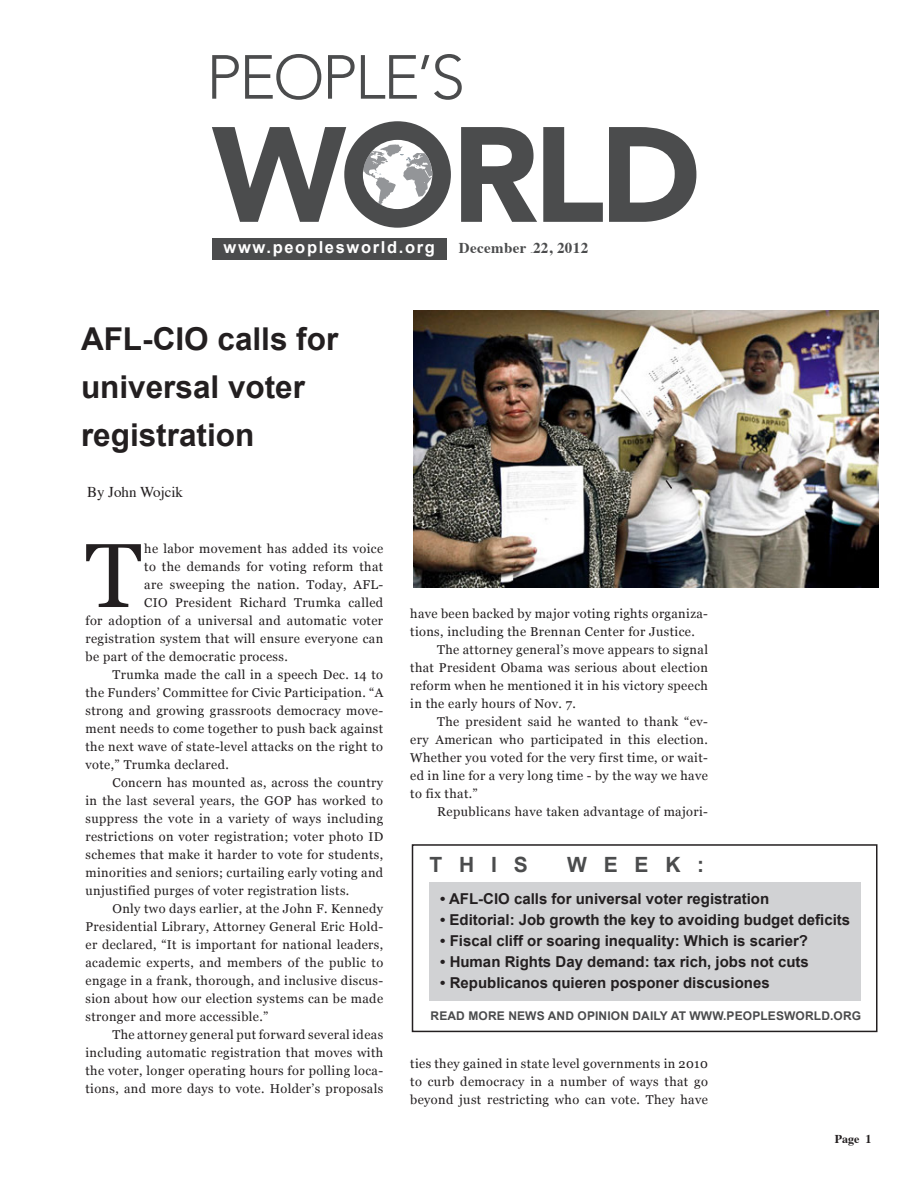
<style>
.page{position:relative;width:918px;height:1188px;background:#fff}
.page>*{position:absolute;margin:0;border:0;box-sizing:border-box;transform-origin:0 0}
.caps_paragraph{font:90.75px "Georgia";color:#231f20}
.title_arial-medium{font:700 31.5px "Arial";color:#231f20}
.title_arial-Tiny{font:700 21px "Arial";letter-spacing:.8em;color:#4b4c4d}
.t1{font:700 16.5px "Arial";letter-spacing:.1em;color:#fff}
.t2{font:700 15px "Arial";color:#231f20}
.by_line{font:700 15px "Times";letter-spacing:.025em;color:#4b4c4d}
.by_line-2{font:15px "Times";color:#231f20}
.body-text{font:12.75px/18px "Georgia";letter-spacing:.03em;color:#231f20;text-align:justify}
.caps_paragraph-2{font:12.75px "Georgia";letter-spacing:.03em;color:#231f20}
.title_arial-Tiny-2{font:700 12px "Arial";letter-spacing:.01em;color:#4b4c4d}
.by_line-3{font:700 12px "Times";color:#231f20}
.by_line-4{font:700 1.5px "Times";color:#4b4c4d}
</style>
<div class="page">
<div style="left:212px;top:238px;width:235px;height:21px;background:#4b4c4d"></div>
<svg style="left:212px;top:55px;width:27px;height:44px"></svg>
<svg style="left:245px;top:54px;width:76px;height:46px"></svg>
<svg style="left:328px;top:55px;width:27px;height:44px"></svg>
<svg style="left:361px;top:54px;width:101px;height:46px"></svg>
<svg style="left:461px;top:127px;width:76px;height:95px"></svg>
<svg style="left:543px;top:127px;width:60px;height:95px"></svg>
<svg style="left:609px;top:127px;width:87px;height:95px"></svg>
<svg style="left:212px;top:121px;width:239px;height:107px"></svg>
<div style="left:429px;top:882px;width:432px;height:119px;background:#d1d2d4"></div>
<div style="left:412px;top:844px;width:466px;height:188px;border:2px solid #231f20"></div>
<img style="left:414px;top:311px;width:464px;height:277px">
<svg style="left:664px;top:478px;width:10px;height:13px"></svg>
<p class="t1" style="left:224px;top:237px;width:213px">www.peoplesworld.org</p>
<p class="by_line" style="left:459px;top:234px;width:131px">December 22, 2012</p>
<p class="by_line-4" style="left:531px;top:251px;width:4px">981</p>
<p class="title_arial-medium" style="left:81px;top:318px;width:259px">AFL-CIO calls for</p>
<p class="title_arial-medium" style="left:81px;top:366px;width:226px">universal voter</p>
<p class="title_arial-medium" style="left:81px;top:414px;width:175px">registration</p>
<p class="by_line-2" style="left:87px;top:478px;width:98px">By John Wojcik</p>
<p class="caps_paragraph" style="left:86px;top:521px;width:58px">T</p>
<p class="caps_paragraph-2" style="left:144px;top:541px;width:240px">he labor movement has added its voice</p>
<p class="caps_paragraph-2" style="left:144px;top:559px;width:240px">to the demands for voting reform that</p>
<p class="caps_paragraph-2" style="left:144px;top:577px;width:240px">are sweeping the nation. Today, AFL-</p>
<p class="caps_paragraph-2" style="left:144px;top:595px;width:240px">CIO President Richard Trumka called</p>
<p class="caps_paragraph-2" style="left:86px;top:613px;width:299px">for adoption of a universal and automatic voter</p>
<p class="caps_paragraph-2" style="left:86px;top:631px;width:299px">registration system that will ensure everyone can</p>
<p class="caps_paragraph-2" style="left:86px;top:649px;width:204px">be part of the democratic process.</p>
<p class="body-text" style="left:86px;top:666px;width:299px;text-indent:27px">Trumka made the call in a speech Dec. 14 to the Funders’ Committee for Civic Participation. “A strong and growing grassroots democracy move&shy;ment needs to come together to push back against the next wave of state-level attacks on the right to vote,” Trumka declared.</p>
<p class="body-text" style="left:86px;top:774px;width:299px;text-indent:27px">Concern has mounted as, across the country in the last several years, the GOP has worked to suppress the vote in a variety of ways including restrictions on voter registration; voter photo ID schemes that make it harder to vote for students, minorities and seniors; curtailing early voting and unjustified purges of voter registration lists.</p>
<p class="body-text" style="left:86px;top:900px;width:299px;text-indent:27px">Only two days earlier, at the John F. Kennedy Presidential Library, Attorney General Eric Hold&shy;er declared, “It is important for national leaders, academic experts, and members of the public to engage in a frank, thorough, and inclusive discus&shy;sion about how our election systems can be made stronger and more accessible.”</p>
<p class="body-text" style="left:86px;top:1026px;width:299px;text-indent:27px">The attorney general put forward several ideas including automatic registration that moves with the voter, longer operating hours for polling loca&shy;tions, and more days to vote. Holder’s proposals</p>
<p class="body-text" style="left:410px;top:605px;width:299px">have been backed by major voting rights organiza&shy;tions, including the Brennan Center for Justice.</p>
<p class="body-text" style="left:410px;top:641px;width:299px;text-indent:27px">The attorney general’s move appears to signal that President Obama was serious about election reform when he mentioned it in his victory speech in the early hours of Nov. 7.</p>
<p class="body-text" style="left:410px;top:713px;width:299px;text-indent:27px">The president said he wanted to thank “ev&shy;ery American who participated in this election.<br>Whether you voted for the very first time, or wait&shy;ed in line for a very long time - by the way we have to fix that.”</p>
<p class="body-text" style="left:437px;top:803px;width:272px">Republicans have taken advantage of majori-</p>
<p class="title_arial-Tiny" style="left:429px;top:850px;width:100px">thi s</p>
<p class="title_arial-Tiny" style="left:567px;top:850px;width:139px">week:</p>
<p class="t2" style="left:440px;top:889px;width:330px">• AFL-CIO calls for universal voter registration</p>
<p class="t2" style="left:440px;top:910px;width:412px">• Editorial: Job growth the key to avoiding budget deficits</p>
<p class="t2" style="left:440px;top:931px;width:369px">• Fiscal cliff or soaring inequality: Which is scarier?</p>
<p class="t2" style="left:440px;top:952px;width:370px">• Human Rights Day demand: tax rich, jobs not cuts</p>
<p class="t2" style="left:440px;top:973px;width:331px">• Republicanos quieren posponer discusiones</p>
<p class="title_arial-Tiny-2" style="left:431px;top:1007px;width:10px">read</p>
<p class="title_arial-Tiny-2" style="left:469px;top:1007px;width:20px">more</p>
<p class="title_arial-Tiny-2" style="left:508px;top:1007px;width:132px">news and opinion dail</p>
<p class="title_arial-Tiny-2" style="left:660px;top:1007px;width:43px">y at www</p>
<p class="title_arial-Tiny-2" style="left:723px;top:1007px;width:72px">.peoplesworld</p>
<p class="title_arial-Tiny-2" style="left:830px;top:1007px;width:33px">.org</p>
<p class="body-text" style="left:410px;top:1055px;width:299px">ties they gained in state level governments in 2010 to curb democracy in a number of ways that go beyond just restricting who can vote. They have</p>
<p class="by_line-3" style="left:835px;top:1127px;width:38px">Page 1</p>
</div>
